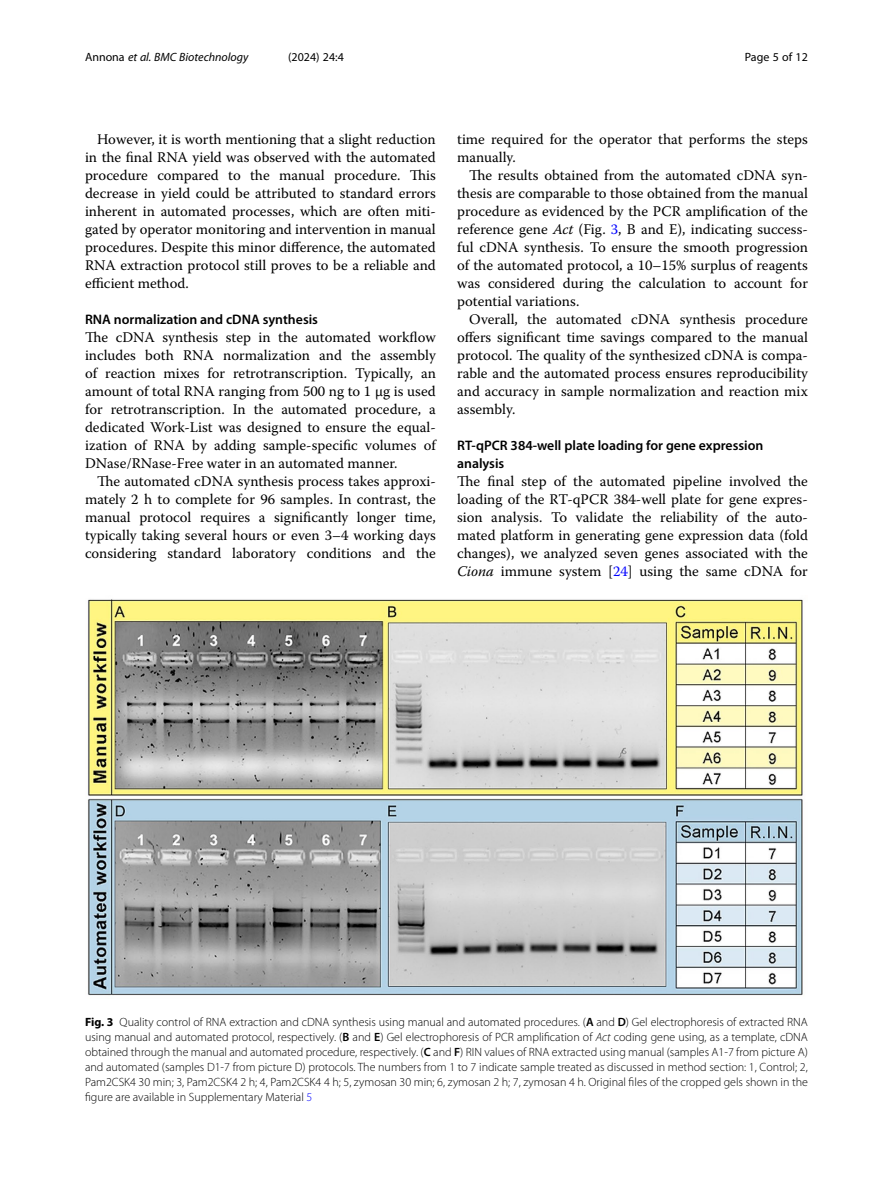
<style>
.page{position:relative;width:893px;height:1191px;background:#fff}
.page>*{position:absolute;margin:0;border:0;box-sizing:border-box;transform-origin:0 0}
.Body_Text_Indent{font:14.7px/18px "Warnock Pro";color:#000;text-align:justify}
.Body_Text{font:14.7px/18px "Warnock Pro";color:#000;text-align:justify}
.Head_2{font:600 13.8px/18px "Myriad Pro";color:#000}
.Figure_Caption{font:300 12px/15px "Myriad Pro";color:#000;text-align:justify}
.t1{font:italic 12px "Myriad Pro";color:#000}
.t2{font:12px "Myriad Pro";color:#000}
.s1{font-style:normal}
.s2{font-style:italic}
.s3{color:#00f}
.s4{font-weight:700}
.s5{font-weight:600}
</style>
<div class="page">
<img style="left:87px;top:599px;width:716px;height:397px">
<p class="t1" style="left:85px;top:50px;width:165px"><span class="s1">Annona</span> et al. BMC Biotechnology</p>
<p class="t2" style="left:288px;top:50px;width:57px">(2024) 24:4</p>
<p class="t2" style="left:745px;top:50px;width:65px">Page 5 of 12</p>
<p class="Body_Text_Indent" style="left:85px;top:130px;width:352px;text-indent:12px">However, it is worth mentioning that a slight reduction in the final RNA yield was observed with the automated procedure compared to the manual procedure. This decrease in yield could be attributed to standard errors inherent in automated processes, which are often miti&shy;gated by operator monitoring and intervention in manual procedures. Despite this minor difference, the automated RNA extraction protocol still proves to be a reliable and efficient method.</p>
<p class="Head_2" style="left:85px;top:310px;width:234px">RNA normalization and cDNA synthesis</p>
<p class="Body_Text" style="left:85px;top:328px;width:352px">The cDNA synthesis step in the automated workflow includes both RNA normalization and the assembly of reaction mixes for retrotranscription. Typically, an amount of total RNA ranging from 500 ng to 1 μg is used for retrotranscription. In the automated procedure, a dedicated Work-List was designed to ensure the equal&shy;ization of RNA by adding sample-specific volumes of DNase/RNase-Free water in an automated manner.</p>
<p class="Body_Text_Indent" style="left:85px;top:472px;width:352px;text-indent:12px">The automated cDNA synthesis process takes approxi&shy;mately 2 h to complete for 96 samples. In contrast, the manual protocol requires a significantly longer time, typically taking several hours or even 3–4 working days considering standard laboratory conditions and the</p>
<p class="Body_Text_Indent" style="left:457px;top:130px;width:352px">time required for the operator that performs the steps manually.</p>
<p class="Body_Text_Indent" style="left:457px;top:166px;width:352px;text-indent:12px">The results obtained from the automated cDNA syn&shy;thesis are comparable to those obtained from the manual procedure as evidenced by the PCR amplification of the reference gene <span class="s2">Act</span> (Fig. <span class="s3">3</span>, B and E), indicating success&shy;ful cDNA synthesis. To ensure the smooth progression of the automated protocol, a 10–15% surplus of reagents was considered during the calculation to account for potential variations.</p>
<p class="Body_Text_Indent" style="left:457px;top:310px;width:352px;text-indent:12px">Overall, the automated cDNA synthesis procedure offers significant time savings compared to the manual protocol. The quality of the synthesized cDNA is compa&shy;rable and the automated process ensures reproducibility and accuracy in sample normalization and reaction mix assembly.</p>
<p class="Head_2" style="left:457px;top:436px;width:308px">RT-qPCR 384-well plate loading for gene expression analysis</p>
<p class="Body_Text" style="left:457px;top:472px;width:352px">The final step of the automated pipeline involved the loading of the RT-qPCR 384-well plate for gene expres&shy;sion analysis. To validate the reliability of the auto&shy;mated platform in generating gene expression data (fold changes), we analyzed seven genes associated with the <span class="s2">Ciona</span> immune system [<span class="s3">24</span>] using the same cDNA for</p>
<p class="Figure_Caption" style="left:85px;top:1014px;width:724px"><span class="s4">Fig. 3</span> Quality control of RNA extraction and cDNA synthesis using manual and automated procedures. (<span class="s5">A</span> and <span class="s5">D</span>) Gel electrophoresis of extracted RNA using manual and automated protocol, respectively. (<span class="s5">B</span> and <span class="s5">E</span>) Gel electrophoresis of PCR amplification of <span class="s2">Act</span> coding gene using, as a template, cDNA obtained through the manual and automated procedure, respectively. (<span class="s5">C</span> and <span class="s5">F</span>) RIN values of RNA extracted using manual (samples A1-7 from picture A) and automated (samples D1-7 from picture D) protocols. The numbers from 1 to 7 indicate sample treated as discussed in method section: 1, Control; 2, Pam2CSK4 30 min; 3, Pam2CSK4 2 h; 4, Pam2CSK4 4 h; 5, zymosan 30 min; 6, zymosan 2 h; 7, zymosan 4 h. Original files of the cropped gels shown in the figure are available in Supplementary Material <span class="s3">5</span></p>
</div>
